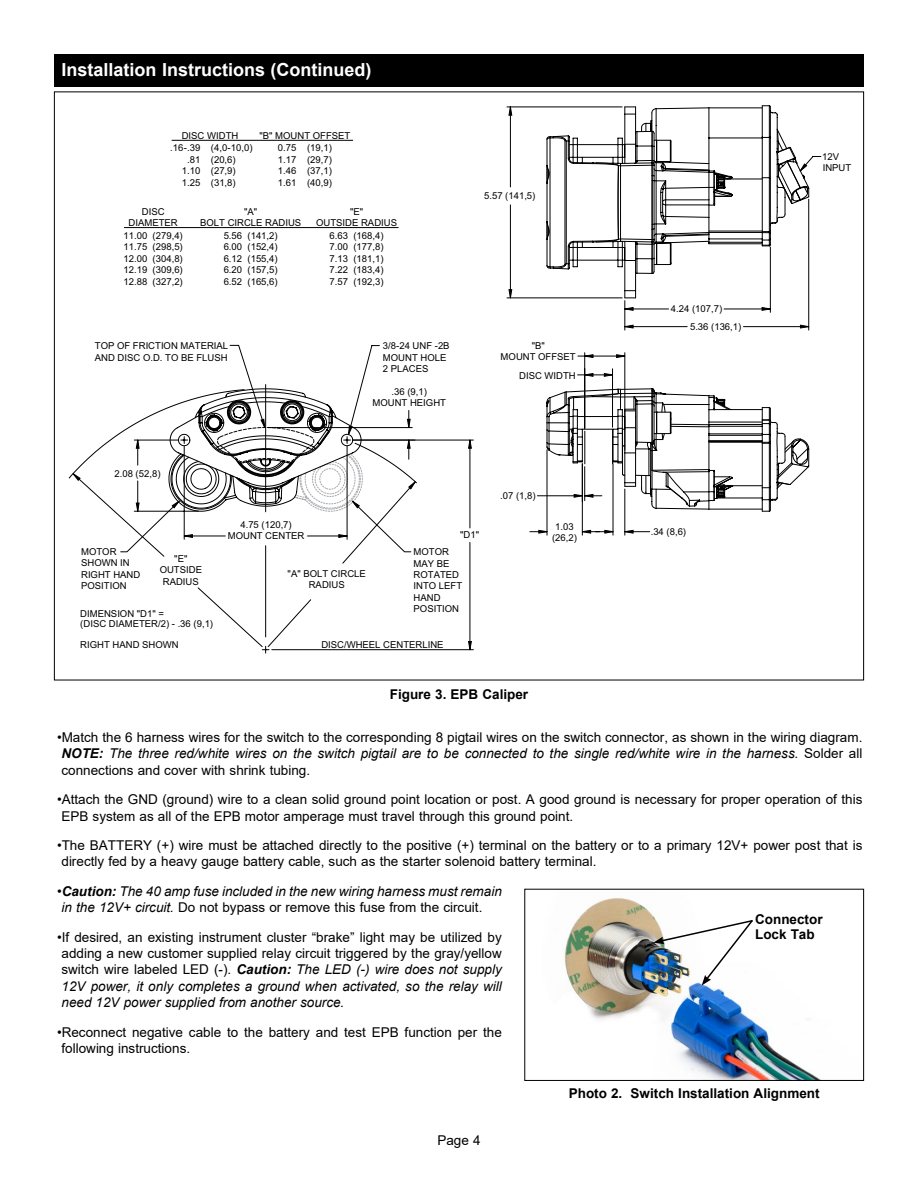
<style>
.page{position:relative;width:918px;height:1188px;background:#fff}
.page>*{position:absolute;margin:0;border:0;box-sizing:border-box;transform-origin:0 0}
.t1{font:700 18px "Arial";color:#fff}
.t2{font:13.5px/16.2px "Arial";color:#000}
.t3{font:italic 13.5px/16.2px "Arial";color:#000}
.t4{font:700 13.5px/15px "Arial";color:#000}
.t5{font:9.45px/11.4px "Arial";color:#000;text-align:center}
.s1{font-weight:700;font-style:italic}
.s2{font-style:italic}
.s3{font-style:normal}
.s4{font-weight:700}
</style>
<div class="page">
<svg style="left:134px;top:106px;width:517px;height:544px"></svg>
<svg style="left:73px;top:474px;width:7px;height:6px"></svg>
<svg style="left:509px;top:107px;width:3px;height:8px"></svg>
<svg style="left:509px;top:290px;width:3px;height:8px"></svg>
<svg style="left:539px;top:530px;width:8px;height:3px"></svg>
<svg style="left:582px;top:530px;width:9px;height:3px"></svg>
<svg style="left:605px;top:530px;width:8px;height:3px"></svg>
<svg style="left:625px;top:530px;width:8px;height:3px"></svg>
<svg style="left:469px;top:440px;width:2px;height:8px"></svg>
<svg style="left:469px;top:642px;width:2px;height:8px"></svg>
<svg style="left:120px;top:388px;width:298px;height:164px"></svg>
<svg style="left:546px;top:507px;width:225px;height:5px"></svg>
<svg style="left:546px;top:159px;width:264px;height:348px"></svg>
<svg style="left:546px;top:105px;width:263px;height:194px"></svg>
<hr style="left:769px;top:106px;width:1px;height:31px;background:#010101">
<svg style="left:546px;top:108px;width:262px;height:183px"></svg>
<hr style="left:172px;top:140px;width:181px;height:1px;background:#000">
<hr style="left:124px;top:227px;width:275px;height:1px;background:#000">
<div style="left:54px;top:54px;width:810px;height:32px;background:#000"></div>
<img style="left:564px;top:898px;width:256px;height:181px">
<div style="left:524px;top:889px;width:340px;height:192px;border:1px solid #000"></div>
<img style="left:653px;top:918px;width:102px;height:68px">
<h1 class="t1" style="left:62px;top:57px;width:312px">Installation Instructions (Continued)</h1>
<p class="t5" style="left:170px;top:129px;width:84px;line-height:12.8px">DISC WIDTH .16-.39 (4,0-10,0)</p>
<p class="t5" style="left:182px;top:154px;width:56px">.81 (20,6)<br>1.10 (27,9)<br>1.25 (31,8)</p>
<p class="t5" style="left:259px;top:129px;width:92px;line-height:12.8px">"B" MOUNT OFFSET<br>0.75 (19,1)</p>
<p class="t5" style="left:278px;top:154px;width:56px;text-align:justify">1.17 (29,7)<br>1.46 (37,1)<br>1.61 (40,9)</p>
<p class="t5" style="left:129px;top:206px;width:51px">DISC<br>DIAMETER</p>
<p class="t5" style="left:124px;top:230px;width:61px;text-align:justify">11.00 (279,4)<br>11.75 (298,5)<br>12.00 (304,8)<br>12.19 (309,6)<br>12.88 (327,2)</p>
<p class="t5" style="left:200px;top:206px;width:103px">"A"<br>BOLT CIRCLE RADIUS</p>
<p class="t5" style="left:224px;top:230px;width:56px;text-align:justify">5.56 (141,2)<br>6.00 (152,4)<br>6.12 (155,4)<br>6.20 (157,5)<br>6.52 (165,6)</p>
<p class="t5" style="left:316px;top:206px;width:82px">"E"<br>OUTSIDE RADIUS</p>
<p class="t5" style="left:330px;top:230px;width:56px;text-align:justify">6.63 (168,4)<br>7.00 (177,8)<br>7.13 (181,1)<br>7.22 (183,4)<br>7.57 (192,3)</p>
<p class="t5" style="left:95px;top:340px;width:135px;text-align:left">TOP OF FRICTION MATERIAL<br>AND DISC O.D. TO BE FLUSH</p>
<p class="t5" style="left:383px;top:340px;width:68px;text-align:left">3/8-24 UNF -2B<br>MOUNT HOLE<br>2 PLACES</p>
<p class="t5" style="left:373px;top:386px;width:75px">.36 (9,1)<br>MOUNT HEIGHT</p>
<p class="t5" style="left:484px;top:190px;width:53px">5.57 (141,5)</p>
<p class="t5" style="left:501px;top:340px;width:77px">"B"<br>MOUNT OFFSET</p>
<p class="t5" style="left:519px;top:370px;width:58px">DISC WIDTH</p>
<p class="t5" style="left:114px;top:468px;width:48px">2.08 (52,8)</p>
<p class="t5" style="left:228px;top:519px;width:78px">4.75 (120,7)<br>MOUNT CENTER</p>
<p class="t5" style="left:460px;top:529px;width:20px">"D1"</p>
<p class="t5" style="left:500px;top:490px;width:37px">.07 (1,8)</p>
<p class="t5" style="left:552px;top:521px;width:26px">1.03 (26,2)</p>
<p class="t5" style="left:81px;top:546px;width:61px;text-align:left">MOTOR<br>SHOWN IN<br>RIGHT HAND<br>POSITION</p>
<p class="t5" style="left:160px;top:553px;width:44px">"E"<br>OUTSIDE<br>RADIUS</p>
<p class="t5" style="left:80px;top:609px;width:134px;line-height:10.2px;text-align:left">DIMENSION "D1" =<br>(DISC DIAMETER/2) - .36 (9,1)</p>
<p class="t5" style="left:80px;top:639px;width:100px">RIGHT HAND SHOWN</p>
<p class="t5" style="left:288px;top:568px;width:80px">"A" BOLT CIRCLE<br>RADIUS</p>
<p class="t5" style="left:414px;top:546px;width:50px;text-align:left">MOTOR<br>MAY BE<br>ROTATED<br>INTO LEFT<br>HAND<br>POSITION</p>
<p class="t5" style="left:321px;top:639px;width:124px">DISC/WHEEL CENTERLINE</p>
<p class="t4" style="left:390px;top:687px;width:140px">Figure 3. EPB Caliper</p>
<p class="t5" style="left:690px;top:299px;width:53px;line-height:18.1px;text-align:left;text-indent:-19px">4.24 (107,7)<br>5.36 (136,1)</p>
<p class="t5" style="left:651px;top:526px;width:37px">.34 (8,6)</p>
<p class="t5" style="left:822px;top:151px;width:31px;text-align:left">12V<br>INPUT</p>
<p class="t2" style="left:61px;top:729px;width:802px;text-align:justify;text-indent:-4px">•Match the 6 harness wires for the switch to the corresponding 8 pigtail wires on the switch connector, as shown in the wiring diagram.<br><span class="s1">NOTE:</span> <span class="s2">The three red/white wires on the switch pigtail are to be connected to the single red/white wire in the harness.</span> Solder all connections and cover with shrink tubing.</p>
<p class="t2" style="left:61px;top:791px;width:802px;text-indent:-4px">•Attach the GND (ground) wire to a clean solid ground point location or post. A good ground is necessary for proper operation of this<br>EPB system as all of the EPB motor amperage must travel through this ground point.</p>
<p class="t2" style="left:61px;top:837px;width:803px;text-indent:-4px">•The BATTERY (+) wire must be attached directly to the positive (+) terminal on the battery or to a primary 12V+ power post that is directly fed by a heavy gauge battery cable, such as the starter solenoid battery terminal.</p>
<p class="t3" style="left:61px;top:883px;width:442px;text-indent:-4px"><span class="s3">•</span><span class="s4">Caution:</span> The 40 amp fuse included in the new wiring harness must remain in the 12V+ circuit. <span class="s3">Do not bypass or remove this fuse from the circuit.</span></p>
<p class="t2" style="left:61px;top:929px;width:442px;text-align:justify;text-indent:-4px">•If desired, an existing instrument cluster “brake” light may be utilized by adding a new customer supplied relay circuit triggered by the gray/yellow switch wire labeled LED (-). <span class="s1">Caution:</span> <span class="s2">The LED (-) wire does not supply 12V power, it only completes a ground when activated, so the relay will need 12V power supplied from another source.</span></p>
<p class="t2" style="left:61px;top:1024px;width:442px;text-indent:-4px">•Reconnect negative cable to the battery and test EPB function per the following instructions.</p>
<p class="t4" style="left:569px;top:1086px;width:252px">Photo 2. Switch Installation Alignment</p>
<p class="t4" style="left:755px;top:912px;width:69px">Connector<br>Lock Tab</p>
<p class="t2" style="left:437px;top:1132px;width:45px">Page 4</p>
</div>
